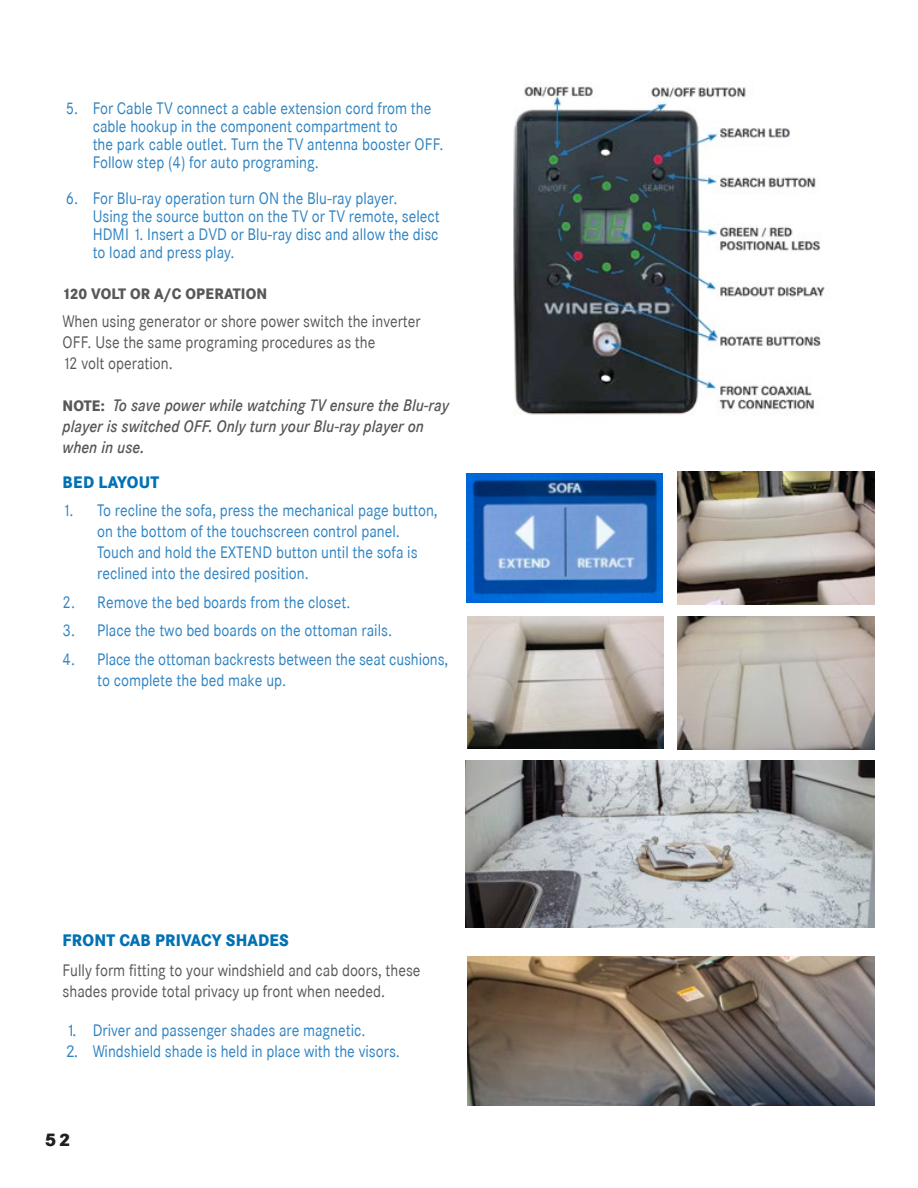
<style>
.page{position:relative;width:918px;height:1188px;background:#fff}
.page>*{position:absolute;margin:0;border:0;box-sizing:border-box;transform-origin:0 0}
.t1{font:800 18px "Corporate SBQ";color:#231f20}
.Indented_Body{font:16.5px/18px "Corporate SBQ";color:#2f83c1;text-align:center;scale:.9 1}
.Indented_H2{font:16.5px/21px "Corporate SBQ";color:#2f83c1;scale:.9 1}
.Indented_H2-2{font:16.5px/21px "Corporate SBQ";color:#57585a;scale:.9 1}
.Indented_H2-3{font:italic 500 16.5px/21px "Corporate SBQ";color:#57585a;scale:.9 1}
.Indented_Body-2{font:16.5px "Corporate SBQ";color:#2f83c1}
.Indented_H2-4{font:800 16.5px "Corporate SBQ";letter-spacing:.01em;color:#0071b5;scale:.9 1}
.Indented_Body-3{font:800 16.5px "Corporate SBQ";letter-spacing:.01em;color:#0071b5;scale:.9 1}
.Indented_Body-4{font:800 15px "Corporate SBQ";letter-spacing:.01em;color:#57585a;scale:.9 1}
.s1{font-weight:800;font-style:normal;font-size:15px}
</style>
<div class="page">
<img style="left:513px;top:86px;width:312px;height:329px">
<img style="left:677px;top:472px;width:198px;height:133px">
<img style="left:466px;top:473px;width:197px;height:130px">
<img style="left:467px;top:617px;width:197px;height:131px">
<img style="left:677px;top:616px;width:198px;height:134px">
<img style="left:466px;top:760px;width:409px;height:168px">
<img style="left:467px;top:956px;width:408px;height:149px">
<p class="Indented_Body" style="left:66px;top:100px;width:408px">5. For Cable TV connect a cable extension cord from the cable hookup in the component compartment to</p>
<p class="Indented_Body" style="left:93px;top:136px;width:391px;text-align:left">the park cable outlet. Turn the TV antenna booster OFF.<br>Follow step (4) for auto programing.</p>
<p class="Indented_Body" style="left:66px;top:190px;width:370px">6. For Blu-ray operation turn ON the Blu-ray player.</p>
<p class="Indented_Body" style="left:93px;top:208px;width:387px;text-align:justify">Using the source button on the TV or TV remote, select HDMI 1. Insert a DVD or Blu-ray disc and allow the disc to load and press play.</p>
<p class="Indented_Body-4" style="left:63px;top:284px;width:229px">120 VOLT OR A/C OPERATION</p>
<p class="Indented_H2-2" style="left:63px;top:311px;width:399px">When using generator or shore power switch the inverter<br>OFF. Use the same programing procedures as the</p>
<p class="Indented_H2-2" style="left:63px;top:353px;width:124px">12 volt operation.</p>
<p class="Indented_H2-3" style="left:63px;top:395px;width:431px"><span class="s1">NOTE:</span> To save power while watching TV ensure the Blu-ray player is switched OFF. Only turn your Blu-ray player on when in use.</p>
<p class="Indented_Body-3" style="left:63px;top:472px;width:109px">BED LAYOUT</p>
<p class="Indented_H2" style="left:63px;top:500px;width:418px;text-align:center">1. To recline the sofa, press the mechanical page button, on the bottom of the touchscreen control panel.</p>
<p class="Indented_H2" style="left:97px;top:542px;width:358px">Touch and hold the EXTEND button until the sofa is reclined into the desired position.</p>
<p class="Indented_H2" style="left:63px;top:592px;width:321px">2. Remove the bed boards from the closet.</p>
<p class="Indented_H2" style="left:63px;top:620px;width:368px">3. Place the two bed boards on the ottoman rails.</p>
<p class="Indented_H2" style="left:97px;top:649px;width:392px;text-indent:-35px">4. Place the ottoman backrests between the seat cushions, to complete the bed make up.</p>
<p class="Indented_H2-4" style="left:63px;top:929px;width:253px">FRONT CAB PRIVACY SHADES</p>
<p class="Indented_H2-2" style="left:63px;top:959px;width:399px">Fully form fitting to your windshield and cab doors, these shades provide total privacy up front when needed.</p>
<p class="Indented_Body-2" style="left:66px;top:1020px;width:301px">1. Driver and passenger shades are magnetic.</p>
<p class="Indented_Body-2" style="left:66px;top:1041px;width:336px">2. Windshield shade is held in place with the visors.</p>
<p class="t1" style="left:45px;top:1128px;width:27px">52</p>
</div>
